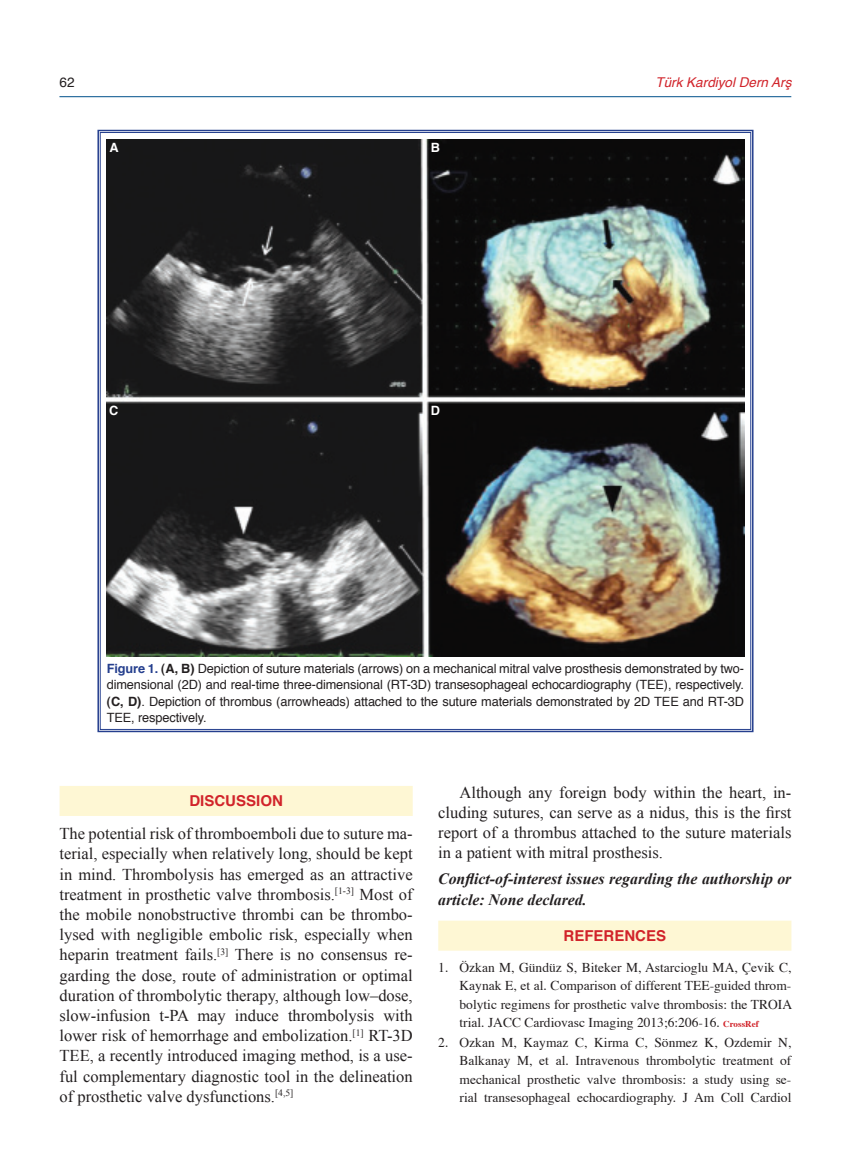
<style>
.page{position:relative;width:851px;height:1170px;background:#fff}
.page>*{position:absolute;margin:0;border:0;box-sizing:border-box;transform-origin:0 0}
.t1{font:16.5px/20.2px "Times New Roman";color:#231f20;text-align:justify}
.t2{font:italic 700 15.75px/20.1px "Times New Roman";color:#231f20}
.t3{font:700 15px "Helvetica";color:#d1232a}
.t4{font:13.5px/18.3px "Times";color:#231f20;text-align:justify}
.t5{font:italic 13.5px "Helvetica";color:#d1232a}
.t6{font:13.5px "Helvetica";color:#231f20}
.t7{font:12.75px/16.5px "Helvetica";letter-spacing:-.01em;color:#231f20;text-align:justify}
.t8{font:700 12.75px "Helvetica";color:#fff}
.s1{font-weight:700;color:#253f8e}
.s2{font-weight:700}
.s3{font-weight:700;font-size:9px;color:#d1232a}
</style>
<div class="page">
<div style="left:60px;top:785px;width:352px;height:30px;background:#fef7d4"></div>
<div style="left:438px;top:920px;width:353px;height:30px;background:#fef7d4"></div>
<hr style="left:59px;top:96px;width:732px;height:1px;background:#01508b">
<svg style="left:97px;top:129px;width:657px;height:604px"></svg>
<img style="left:107px;top:139px;width:637px;height:517px">
<p class="t6" style="left:60px;top:73px;width:17px">62</p>
<p class="t5" style="left:655px;top:71px;width:137px">Türk Kardiyol Dern Arş</p>
<p class="t8" style="left:109px;top:139px;width:11px">A</p>
<p class="t8" style="left:109px;top:402px;width:11px">C</p>
<p class="t8" style="left:431px;top:139px;width:11px">B</p>
<p class="t8" style="left:431px;top:402px;width:11px">D</p>
<p class="t7" style="left:107px;top:660px;width:638px"><span class="s1">Figure 1.</span> <span class="s2">(A, B)</span> Depiction of suture materials (arrows) on a mechanical mitral valve prosthesis demonstrated by two&shy;dimensional (2D) and real-time three-dimensional (RT-3D) transesophageal echocardiography (TEE), respectively. <span class="s2">(C, D)</span>. Depiction of thrombus (arrowheads) attached to the suture materials demonstrated by 2D TEE and RT-3D TEE, respectively.</p>
<p class="t3" style="left:189px;top:790px;width:95px">DISCUSSION</p>
<p class="t1" style="left:60px;top:823px;width:354px">The potential risk of thromboemboli due to suture ma&shy;terial, especially when relatively long, should be kept in mind. Thrombolysis has emerged as an attractive treatment in prosthetic valve thrombosis.<sup>[1-3]</sup> Most of the mobile nonobstructive thrombi can be thrombo&shy;lysed with negligible embolic risk, especially when heparin treatment fails.<sup>[3]</sup> There is no consensus re&shy;garding the dose, route of administration or optimal duration of thrombolytic therapy, although low–dose, slow-infusion t-PA may induce thrombolysis with lower risk of hemorrhage and embolization.<sup>[1]</sup> RT-3D TEE, a recently introduced imaging method, is a use&shy;ful complementary diagnostic tool in the delineation of prosthetic valve dysfunctions.<sup>[4,5]</sup></p>
<p class="t1" style="left:438px;top:781px;width:354px;text-indent:21px">Although any foreign body within the heart, in&shy;cluding sutures, can serve as a nidus, this is the first report of a thrombus attached to the suture materials in a patient with mitral prosthesis.</p>
<p class="t2" style="left:438px;top:868px;width:354px">Conflict-of-interest issues regarding the authorship or article: None declared.</p>
<p class="t3" style="left:563px;top:925px;width:104px">REFERENCES</p>
<p class="t4" style="left:459px;top:959px;width:334px;text-indent:-21px">1. Özkan M, Gündüz S, Biteker M, Astarcioglu MA, Çevik C, Kaynak E, et al. Comparison of different TEE-guided throm&shy;bolytic regimens for prosthetic valve thrombosis: the TROIA trial. JACC Cardiovasc Imaging 2013;6:206-16. <span class="s3">CrossRef</span></p>
<p class="t4" style="left:459px;top:1033px;width:333px;text-indent:-21px">2. Ozkan M, Kaymaz C, Kirma C, Sönmez K, Ozdemir N, Balkanay M, et al. Intravenous thrombolytic treatment of mechanical prosthetic valve thrombosis: a study using se&shy;rial transesophageal echocardiography. J Am Coll Cardiol</p>
</div>
